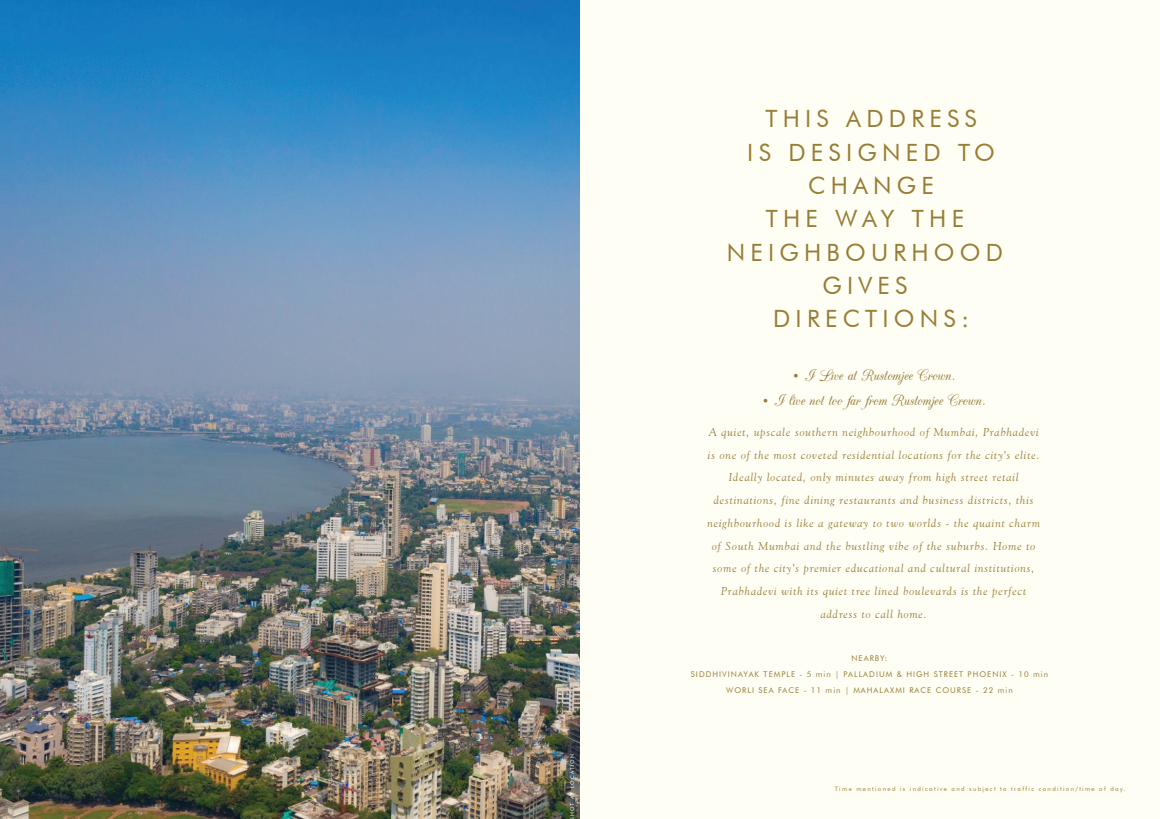
<style>
.page{position:relative;width:1160px;height:819px;background:#fff}
.page>*{position:absolute;margin:0;border:0;box-sizing:border-box;transform-origin:0 0}
.t1{font:23.8px/33.3px "Futura BT";letter-spacing:.22em;color:#977d36;text-align:center}
.t2{font:17.94px "CAC Champagne";color:#977d36}
.t3{font:italic 11.38px/22.8px "Goudy Old Style BT";letter-spacing:.08em;color:#977d36;text-align:center}
.t4{font:7.88px/16.2px "Futura BT";letter-spacing:.13em;color:#977d36;text-align:center}
.t5{font:6.12px "Futura BT";letter-spacing:.22em;color:#977d36}
.t6{font:5.25px "Futura BT";letter-spacing:.22em;color:#fff}
</style>
<div class="page">
<div style="left:580px;top:0;width:579px;height:819px;background:#fffef4"></div>
<img style="left:0;top:0;width:580px;height:819px">
<p class="t6" style="left:569px;top:820px;width:67px;rotate:-90deg">SHOT AT LOCATION</p>
<h1 class="t1" style="left:726px;top:102px;width:278px">THIS ADDRESS<br>IS DESIGNED TO<br>CHANGE<br>THE WAY THE<br>NEIGHBOURHOOD<br>GIVES<br>DIRECTIONS:</h1>
<h2 class="t2" style="left:791px;top:366px;width:166px">• I Live at Rustomjee Crown.</h2>
<h2 class="t2" style="left:761px;top:391px;width:226px">• I live not too far from Rustomjee Crown.</h2>
<p class="t3" style="left:707px;top:420px;width:334px">A quiet, upscale southern neighbourhood of Mumbai, Prabhadevi is one of the most coveted residential locations for the city's elite.<br>Ideally located, only minutes away from high street retail destinations, fine dining restaurants and business districts, this neighbourhood is like a gateway to two worlds - the quaint charm of South Mumbai and the bustling vibe of the suburbs. Home to some of the city's premier educational and cultural institutions, Prabhadevi with its quiet tree lined boulevards is the perfect address to call home.</p>
<p class="t4" style="left:690px;top:650px;width:359px">NEARBY:<br>SIDDHIVINAYAK TEMPLE - 5 min | PALLADIUM &amp; HIGH STREET PHOENIX - 10 min<br>WORLI SEA FACE - 11 min | MAHALAXMI RACE COURSE - 22 min</p>
<p class="t5" style="left:834px;top:785px;width:292px">Time mentioned is indicative and subject to traffic condition/time of day.</p>
</div>
